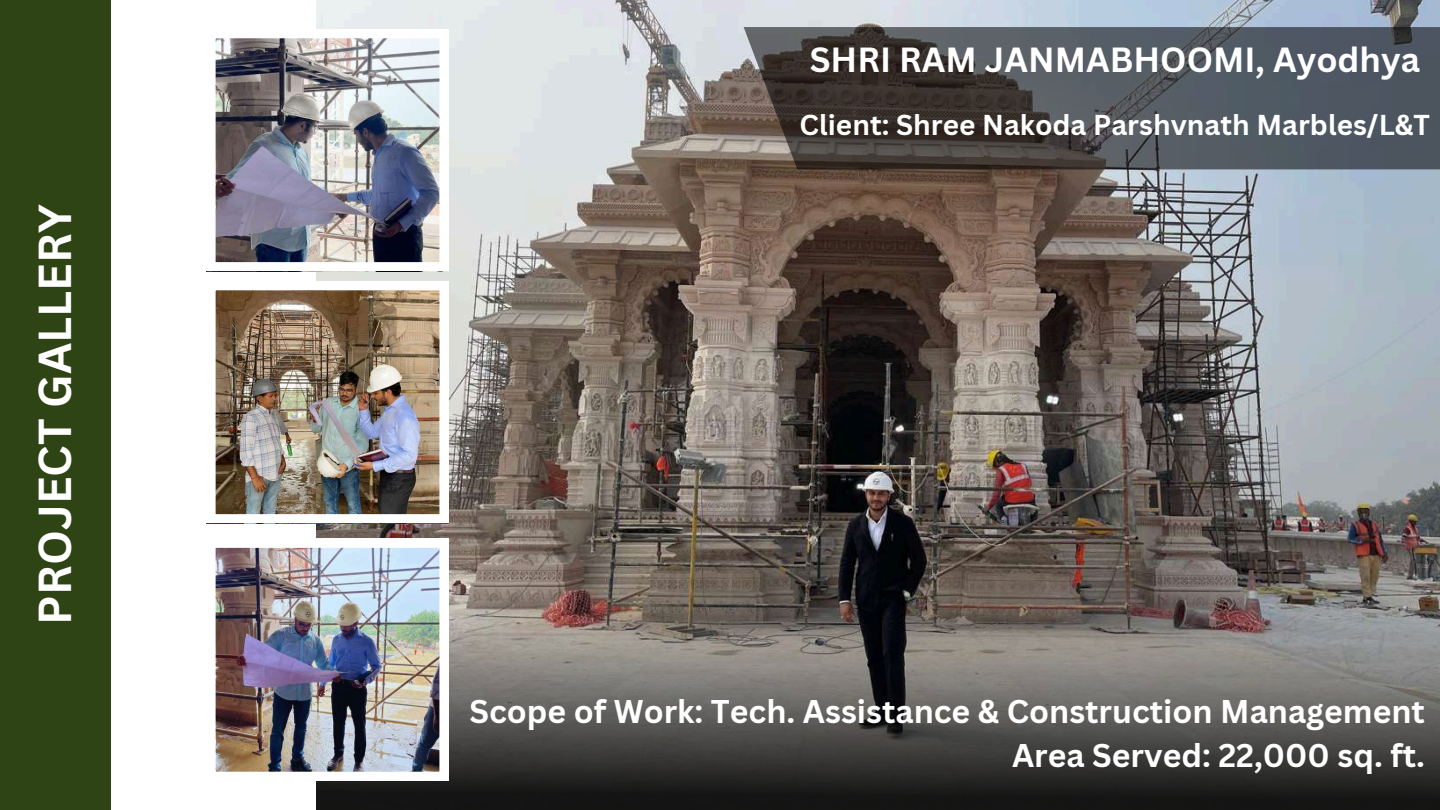
<style>
.page{position:relative;width:1440px;height:810px;background:#fff}
.page>*{position:absolute;margin:0;border:0;box-sizing:border-box;transform-origin:0 0}
.t1{font:700 45px "Canva Sans";color:#fff}
.t2{font:700 34px "Canva Sans";color:#fff}
.t3{font:700 32px/44.2px "Canva Sans";color:#fff;text-align:right}
.t4{font:700 28px "Canva Sans";color:#fff}
</style>
<div class="page">
<div style="left:0;top:0;width:110px;height:810px;background:#2e4414"></div>
<img style="left:317px;top:0;width:1123px;height:232px">
<img style="left:215px;top:290px;width:102px;height:225px">
<svg style="left:744px;top:27px;width:696px;height:142px;background:#4d4e51"></svg>
<img style="left:317px;top:232px;width:1123px;height:578px">
<img style="left:215px;top:539px;width:233px;height:241px">
<img style="left:215px;top:29px;width:233px;height:242px">
<h1 class="t1" style="left:23px;top:625px;width:421px;rotate:-90deg">PROJECT GALLERY</h1>
<p class="t2" style="left:810px;top:36px;width:612px">SHRI RAM JANMABHOOMI, Ayodhya</p>
<p class="t4" style="left:800px;top:105px;width:632px">Client: Shree Nakoda Parshvnath Marbles/L&amp;T</p>
<p class="t3" style="left:470px;top:688px;width:957px">Scope of Work: Tech. Assistance &amp; Construction Management<br>Area Served: 22,000 sq. ft.</p>
</div>
